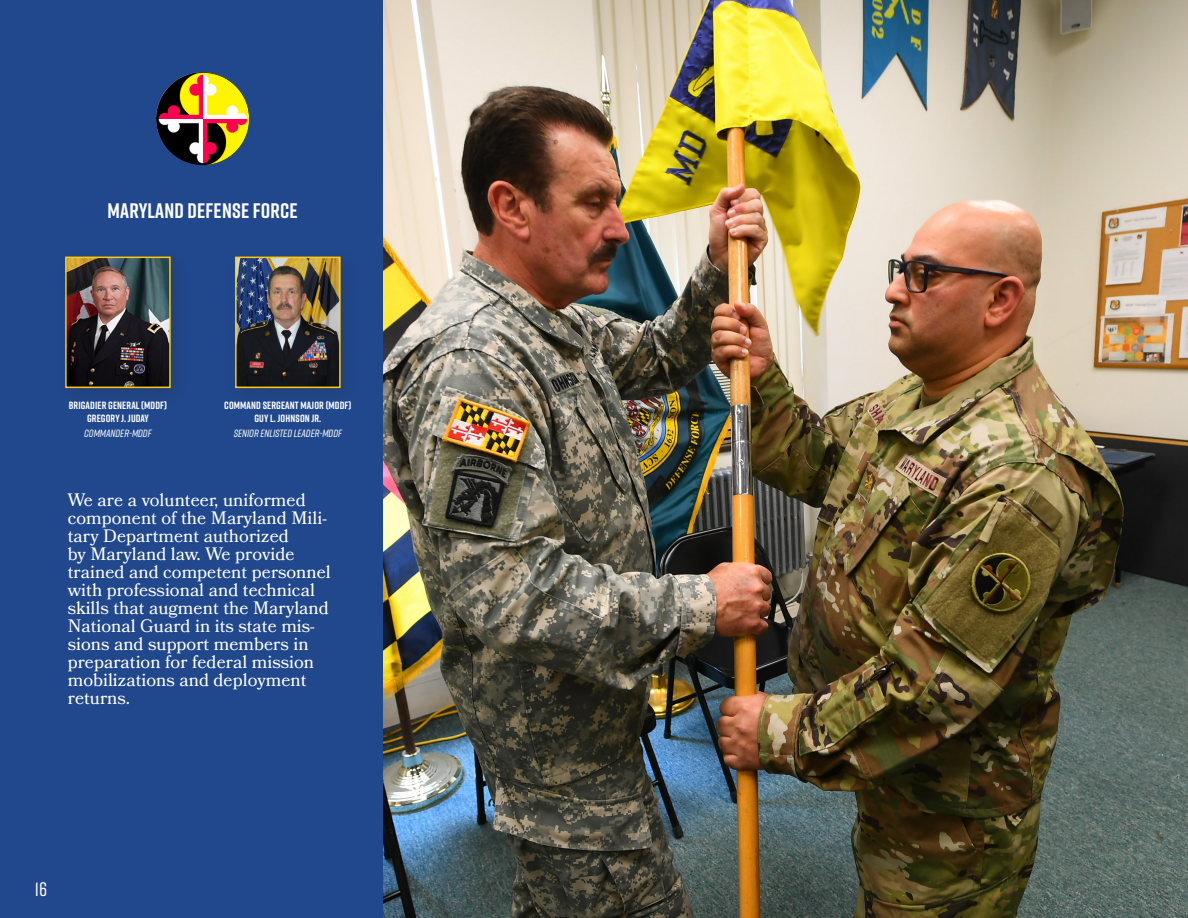
<style>
.page{position:relative;width:1188px;height:918px;background:#fff}
.page>*{position:absolute;margin:0;border:0;box-sizing:border-box;transform-origin:0 0}
.t1{font:700 21px "Rift";letter-spacing:.01em;color:#fff}
.t2{font:500 19.5px "Rift";color:#fff}
.t3{font:18px/18px "Bookmania";color:#fff}
.t4{font:700 10.5px "Rift";letter-spacing:.01em;color:#fff}
.t5{font:italic 500 10.5px "Rift";color:#fff}
</style>
<div class="page">
<div style="left:0;top:0;width:391px;height:918px;background:#21488d"></div>
<img style="left:68px;top:260px;width:100px;height:125px">
<div style="left:65px;top:257px;width:106px;height:131px;border:2px solid #feca0a"></div>
<img style="left:156px;top:72px;width:93px;height:93px;border-radius:46px">
<img style="left:238px;top:260px;width:100px;height:125px">
<div style="left:235px;top:257px;width:106px;height:131px;border:2px solid #feca0a"></div>
<img style="left:384px;top:0;width:804px;height:918px">
<p class="t1" style="left:108px;top:196px;width:192px">MARYLAND DEFENSE FORCE</p>
<p class="t4" style="left:69px;top:398px;width:100px">BRIGADIER GENERAL (MDDF)</p>
<p class="t4" style="left:87px;top:411px;width:63px">GREGORY J. JUDAY</p>
<p class="t5" style="left:84px;top:426px;width:69px">COMMANDER-MDDF</p>
<p class="t4" style="left:224px;top:398px;width:129px">COMMAND SERGEANT MAJOR (MDDF)</p>
<p class="t4" style="left:254px;top:411px;width:68px">GUY L. JOHNSON JR.</p>
<p class="t5" style="left:234px;top:426px;width:110px">SENIOR ENLISTED LEADER-MDDF</p>
<p class="t3" style="left:68px;top:490px;width:260px">We are a volunteer, uniformed component of the Maryland Mili&shy;tary Department authorized</p>
<p class="t3" style="left:68px;top:544px;width:264px">by Maryland law. We provide trained and competent personnel with professional and technical skills that augment the Maryland<br>National Guard in its state mis&shy;sions and support members in preparation for federal mission mobilizations and deployment returns.</p>
<p class="t2" style="left:35px;top:876px;width:14px">16</p>
</div>
